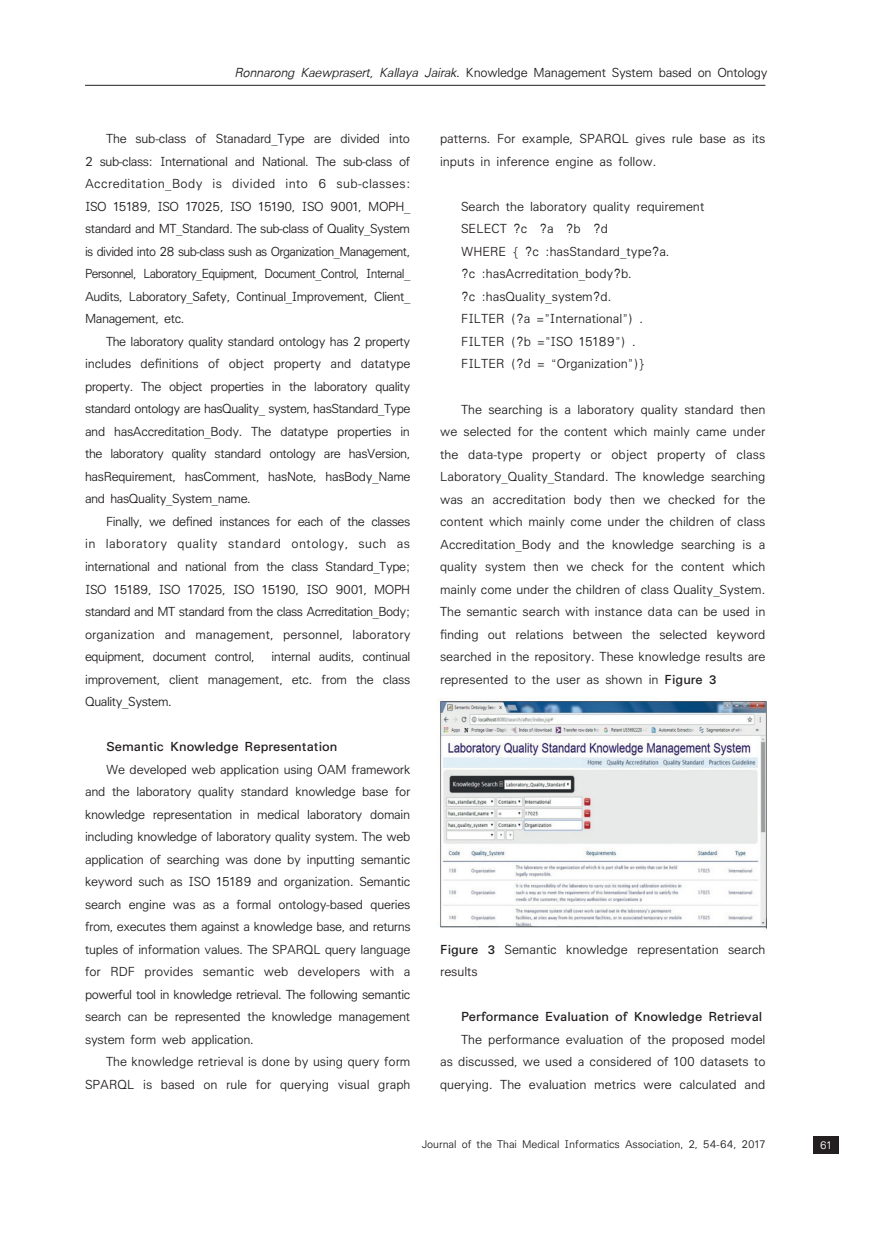
<style>
.page{position:relative;width:893px;height:1255px;background:#fff}
.page>*{position:absolute;margin:0;border:0;box-sizing:border-box;transform-origin:0 0}
.t1{font:19.5px/22.5px "Cm Prasanmit";color:#231f20;text-align:justify}
.t2{font:700 19.5px "Cm Prasanmit";color:#231f20}
.t3{font:16.5px "Cm Prasanmit";color:#231f20}
.t4{font:16.5px "Cm Prasanmit";color:#fff}
.s1{font-style:italic}
.s2{font-weight:700}
</style>
<div class="page">
<hr style="left:85px;top:85px;width:680px;height:1px;background:#231f20">
<div style="left:813px;top:1136px;width:25px;height:17px;background:#231f20"></div>
<img style="left:440px;top:701px;width:327px;height:228px">
<p class="t1" style="left:234px;top:61px;width:535px"><span class="s1">Ronnarong Kaewprasert, Kallaya Jairak.</span> Knowledge Management System based on Ontology</p>
<p class="t1" style="left:85px;top:127px;width:327px;text-indent:21px">The sub-class of Stanadard_Type are divided into 2 sub-class: International and National. The sub-class of Accreditation_Body is divided into 6 sub-classes:<br>ISO 15189, ISO 17025, ISO 15190, ISO 9001, MOPH_ standard and MT_Standard. The sub-class of Quality_System is divided into 28 sub-class sush as Organization_Management, Personnel, Laboratory_Equipment, Document_Control, Internal_ Audits, Laboratory_Safety, Continual_Improvement, Client_ Management, etc.</p>
<p class="t1" style="left:85px;top:330px;width:327px;text-indent:21px">The laboratory quality standard ontology has 2 property includes definitions of object property and datatype property. The object properties in the laboratory quality standard ontology are hasQuality_ system, hasStandard_Type and hasAccreditation_Body. The datatype properties in the laboratory quality standard ontology are hasVersion, hasRequirement, hasComment, hasNote, hasBody_Name and hasQuality_System_name.</p>
<p class="t1" style="left:85px;top:510px;width:327px;text-indent:21px">Finally, we defined instances for each of the classes in laboratory quality standard ontology, such as international and national from the class Standard_Type; ISO 15189, ISO 17025, ISO 15190, ISO 9001, MOPH standard and MT standard from the class Acrreditation_Body; organization and management, personnel, laboratory equipment, document control, internal audits, continual improvement, client management, etc. from the class Quality_System.</p>
<p class="t2" style="left:106px;top:734px;width:233px">Semantic Knowledge Representation</p>
<p class="t1" style="left:85px;top:757px;width:327px;text-indent:21px">We developed web application using OAM framework and the laboratory quality standard knowledge base for knowledge representation in medical laboratory domain including knowledge of laboratory quality system. The web application of searching was done by inputting semantic keyword such as ISO 15189 and organization. Semantic search engine was as a formal ontology-based queries from, executes them against a knowledge base, and returns tuples of information values. The SPARQL query language for RDF provides semantic web developers with a powerful tool in knowledge retrieval. The following semantic search can be represented the knowledge management system form web application.</p>
<p class="t1" style="left:85px;top:1050px;width:327px;text-align:right">The knowledge retrieval is done by using query form<br>SPARQL is based on rule for querying visual graph</p>
<p class="t1" style="left:440px;top:127px;width:327px">patterns. For example, SPARQL gives rule base as its inputs in inference engine as follow.</p>
<p class="t1" style="left:461px;top:195px;width:245px;text-align:left">Search the laboratory quality requirement<br>SELECT ?c ?a ?b ?d<br>WHERE { ?c :hasStandard_type?a.<br>?c :hasAcrreditation_body?b.<br>?c :hasQuality_system?d.<br>FILTER (?a =”International”) .<br>FILTER (?b =”ISO 15189”) .<br>FILTER (?d = “Organization”)}</p>
<p class="t1" style="left:440px;top:397px;width:327px;text-indent:21px">The searching is a laboratory quality standard then we selected for the content which mainly came under the data-type property or object property of class Laboratory_Quality_Standard. The knowledge searching was an accreditation body then we checked for the content which mainly come under the children of class Accreditation_Body and the knowledge searching is a quality system then we check for the content which mainly come under the children of class Quality_System.<br>The semantic search with instance data can be used in finding out relations between the selected keyword searched in the repository. These knowledge results are represented to the user as shown in <span class="s2">Figure 3</span></p>
<p class="t1" style="left:440px;top:937px;width:327px"><span class="s2">Figure 3</span> Semantic knowledge representation search results</p>
<p class="t2" style="left:461px;top:1004px;width:303px">Performance Evaluation of Knowledge Retrieval</p>
<p class="t1" style="left:440px;top:1027px;width:327px;text-indent:21px">The performance evaluation of the proposed model as discussed, we used a considered of 100 datasets to querying. The evaluation metrics were calculated and</p>
<p class="t3" style="left:422px;top:1134px;width:345px">Journal of the Thai Medical Informatics Association, 2, 54-64, 2017</p>
<p class="t4" style="left:820px;top:1134px;width:13px">61</p>
</div>
